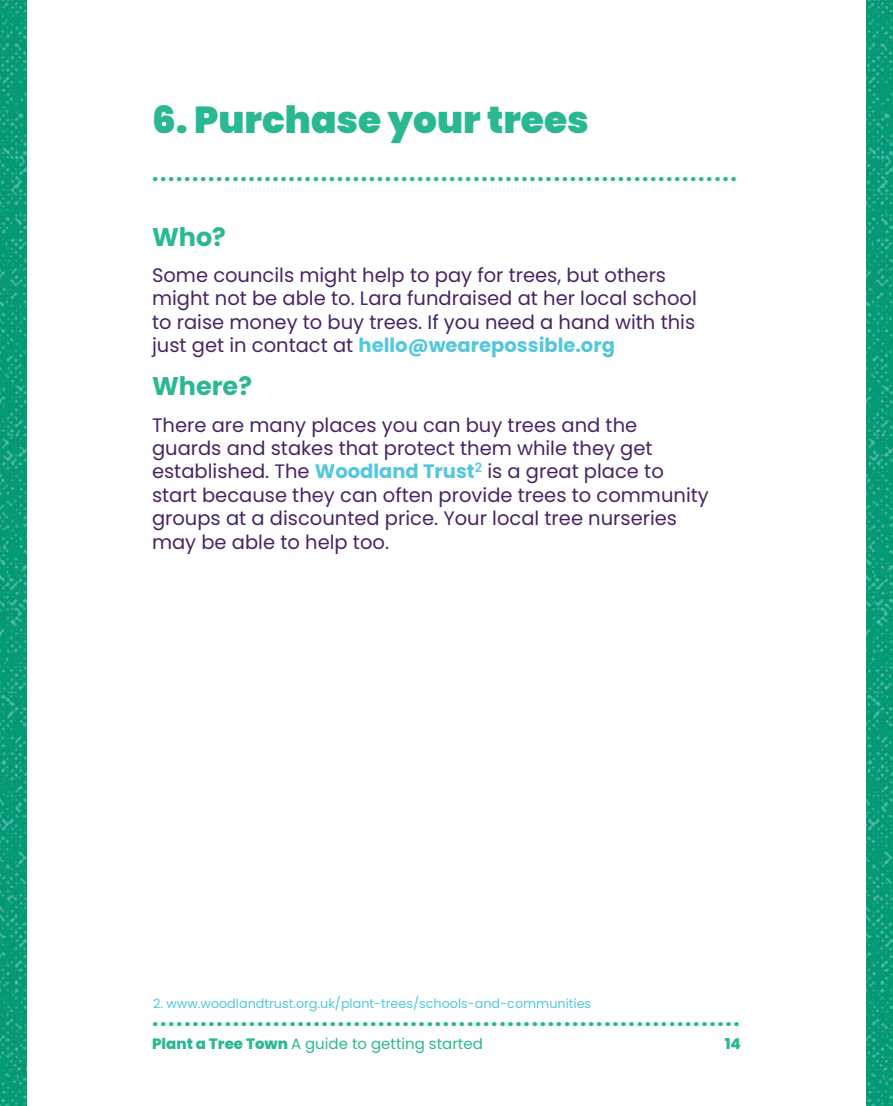
<style>
.page{position:relative;width:893px;height:1106px;background:#fff}
.page>*{position:absolute;margin:0;border:0;box-sizing:border-box;transform-origin:0 0}
.t1{font:900 37.5px "Poppins";color:#2ab893}
.t2{font:700 25.5px "Poppins";color:#2ab893}
.t3{font:700 22.5px "Poppins";color:#2ab893}
.t4{font:19.5px/23.4px "Poppins";color:#492465}
.t5{font:15px "Poppins";color:#2ab893}
.t6{font:800 15px "Poppins";color:#2ab893}
.t7{font:12.75px "Poppins";color:#54c7dd}
.s1{font-weight:700;color:#54c7dd}
.s2{font-weight:800}
</style>
<div class="page">
<img style="left:866px;top:0;width:27px;height:1106px">
<img style="left:0;top:0;width:27px;height:1106px">
<h1 class="t1" style="left:152px;top:98px;width:438px">6. Purchase your trees</h1>
<p class="t3" style="left:152px;top:160px;width:586px">.........................................................................</p>
<h2 class="t2" style="left:152px;top:222px;width:75px">Who?</h2>
<p class="t4" style="left:152px;top:263px;width:546px">Some councils might help to pay for trees, but others might not be able to. Lara fundraised at her local school to raise money to buy trees. If you need a hand with this just get in contact at <span class="s1">hello@wearepossible.org</span></p>
<h2 class="t2" style="left:152px;top:372px;width:102px">Where?</h2>
<p class="t4" style="left:152px;top:413px;width:558px">There are many places you can buy trees and the guards and stakes that protect them while they get established. The <span class="s1">Woodland Trust</span><sup>2</sup> is a great place to start because they can often provide trees to community groups at a discounted price. Your local tree nurseries may be able to help too.</p>
<p class="t7" style="left:153px;top:995px;width:440px">2. www.woodlandtrust.org.uk/plant-trees/schools-and-communities</p>
<p class="t3" style="left:152px;top:1005px;width:589px">.........................................................................</p>
<p class="t5" style="left:152px;top:1035px;width:332px"><span class="s2">Plant a Tree Town</span> A guide to getting started</p>
<p class="t6" style="left:725px;top:1035px;width:18px">14</p>
</div>
